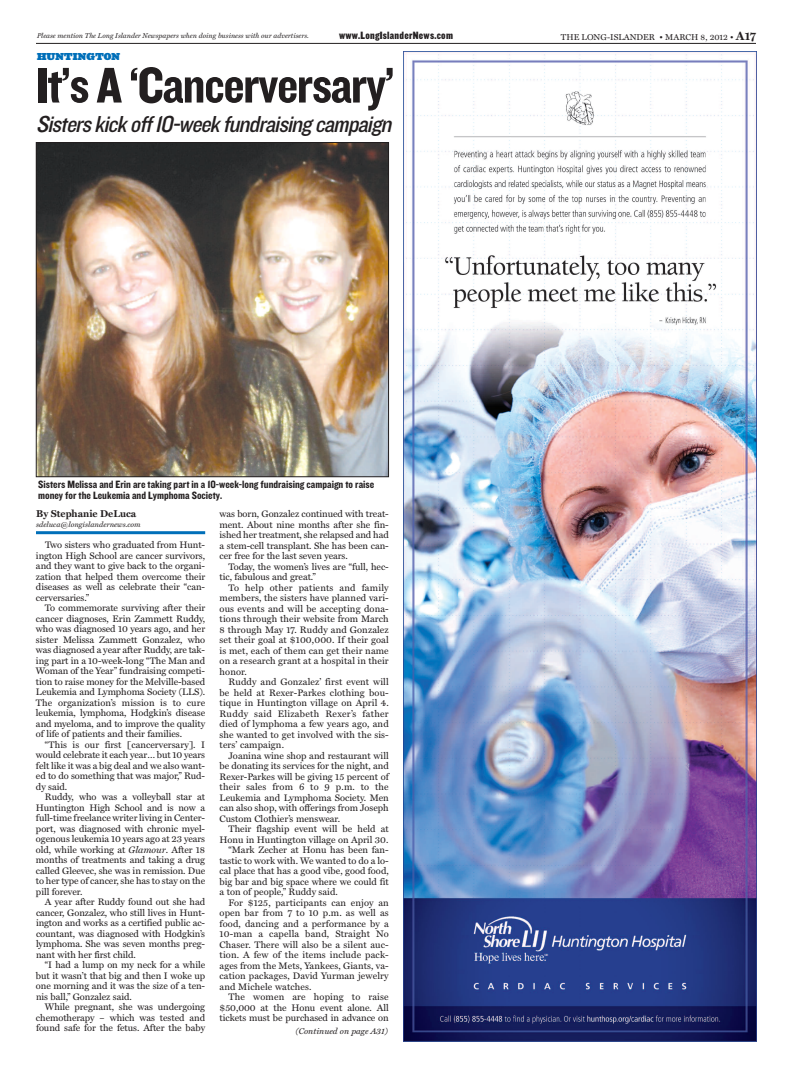
<style>
.page{position:relative;width:792px;height:1080px;background:#fff}
.page>*{position:absolute;margin:0;border:0;box-sizing:border-box;transform-origin:0 0}
.t1{font:52px "Champion HTF Jr Bold 10 Middlewt";letter-spacing:-.025em;color:#231f20}
.t2{font:italic 24px "Champion HTF Junior 10 Middlewt";color:#231f20}
.t3{font:11px/10.2px "Champion HTF Jr Bold 10 Middlewt";color:#231f20}
.t4{font:11px "Champion HTF10 Middleweight";letter-spacing:.025em;color:#231f20}
.t5{font:700 10px "Miller Text";color:#231f20}
.t6{font:10px "Giza Seven Five";letter-spacing:.015em;color:#006fb9}
.t7{font:9.5px/10.5px "Miller Text";color:#231f20;text-align:justify}
.t8{font:9.5px "Miller Text";letter-spacing:.02em;color:#231f20}
.t9{font:8.5px "Miller Text";color:#231f20}
.t10{font:italic 8.5px "Miller Text";color:#231f20}
.t11{font:italic 7.5px "Miller Text";color:#231f20}
.t12{font:italic 7px "Miller Text";color:#231f20}
.s1{font-weight:700;font-size:12px}
.s2{font-style:italic}
</style>
<div class="page">
<hr style="left:36px;top:43px;width:720px;height:1px;background:#231f20">
<img style="left:403px;top:52px;width:353px;height:990px">
<hr style="left:36px;top:531px;width:169px;height:3px;background:#006fb9">
<img style="left:38px;top:144px;width:349px;height:331px">
<div style="left:36px;top:142px;width:353px;height:335px;border:1px solid #231f20"></div>
<p class="t12" style="left:37px;top:31px;width:273px">Please mention The Long Islander Newspapers when doing business with our advertisers.</p>
<p class="t4" style="left:339px;top:29px;width:115px">www.LongIslanderNews.com</p>
<p class="t9" style="left:561px;top:32px;width:197px">THE LONG-ISLANDER • MARCH 8, 2012 • <span class="s1">A17</span></p>
<p class="t6" style="left:37px;top:50px;width:85px">HUNTINGTON</p>
<h1 class="t1" style="left:36px;top:54px;width:360px">It’s A ‘Cancerversary’</h1>
<h2 class="t2" style="left:36px;top:109px;width:360px">Sisters kick off 10-week fundraising campaign</h2>
<p class="t3" style="left:38px;top:479px;width:338px">Sisters Melissa and Erin are taking part in a 10-week-long fundraising campaign to raise money for the Leukemia and Lymphoma Society.</p>
<p class="t5" style="left:36px;top:508px;width:101px">By Stephanie DeLuca</p>
<p class="t11" style="left:36px;top:520px;width:106px">sdeluca@longislandernews.com</p>
<p class="t7" style="left:220px;top:509px;width:171px">was born, Gonzalez continued with treat&shy;ment. About nine months after she fin&shy;ished her treatment, she relapsed and had a stem-cell transplant. She has been can&shy;cer free for the last seven years.</p>
<p class="t7" style="left:220px;top:561px;width:171px;text-indent:9px">Today, the women’s lives are “full, hec&shy;tic, fabulous and great.”</p>
<p class="t7" style="left:220px;top:582px;width:171px;text-indent:9px">To help other patients and family members, the sisters have planned vari&shy;ous events and will be accepting dona&shy;tions through their website from March 8 through May 17. Ruddy and Gonzalez set their goal at $100,000. If their goal is met, each of them can get their name on a research grant at a hospital in their honor.</p>
<p class="t7" style="left:220px;top:677px;width:171px;text-indent:9px">Ruddy and Gonzalez’ first event will be held at Rexer-Parkes clothing bou&shy;tique in Huntington village on April 4.<br>Ruddy said Elizabeth Rexer’s father died of lymphoma a few years ago, and she wanted to get involved with the sis&shy;ters’ campaign.</p>
<p class="t7" style="left:220px;top:750px;width:171px;text-indent:9px">Joanina wine shop and restaurant will be donating its services for the night, and Rexer-Parkes will be giving 15 percent of their sales from 6 to 9 p.m. to the Leukemia and Lymphoma Society. Men can also shop, with offerings from Joseph Custom Clothier’s menswear.</p>
<p class="t7" style="left:229px;top:824px;width:162px">Their flagship event will be held at</p>
<p class="t7" style="left:220px;top:834px;width:170px">Honu in Huntington village on April 30.</p>
<p class="t7" style="left:229px;top:845px;width:162px">“Mark Zecher at Honu has been fan-</p>
<p class="t7" style="left:220px;top:855px;width:171px">tastic to work with. We wanted to do a lo-</p>
<p class="t7" style="left:220px;top:866px;width:171px">cal place that has a good vibe, good food,</p>
<p class="t7" style="left:220px;top:876px;width:171px">big bar and big space where we could fit</p>
<p class="t7" style="left:220px;top:887px;width:120px">a ton of people,” Ruddy said.</p>
<p class="t7" style="left:229px;top:897px;width:162px">For $125, participants can enjoy an</p>
<p class="t7" style="left:220px;top:908px;width:171px">open bar from 7 to 10 p.m. as well as</p>
<p class="t7" style="left:220px;top:918px;width:171px">food, dancing and a performance by a</p>
<p class="t8" style="left:220px;top:928px;width:171px">10-man a capella band, Straight No</p>
<p class="t7" style="left:220px;top:939px;width:171px">Chaser. There will also be a silent auc-</p>
<p class="t7" style="left:220px;top:950px;width:171px">tion. A few of the items include pack-</p>
<p class="t7" style="left:220px;top:960px;width:171px">ages from the Mets, Yankees, Giants, va-</p>
<p class="t7" style="left:220px;top:971px;width:171px">cation packages, David Yurman jewelry</p>
<p class="t7" style="left:220px;top:981px;width:93px">and Michele watches.</p>
<p class="t8" style="left:229px;top:991px;width:162px">The women are hoping to raise</p>
<p class="t7" style="left:220px;top:1002px;width:171px">$50,000 at the Honu event alone. All</p>
<p class="t7" style="left:220px;top:1013px;width:171px">tickets must be purchased in advance on</p>
<p class="t7" style="left:36px;top:540px;width:171px;text-indent:9px">Two sisters who graduated from Hunt&shy;ington High School are cancer survivors, and they want to give back to the organi&shy;zation that helped them overcome their diseases as well as celebrate their “can&shy;cerversaries.”</p>
<p class="t7" style="left:36px;top:603px;width:171px;text-indent:9px">To commemorate surviving after their cancer diagnoses, Erin Zammett Ruddy, who was diagnosed 10 years ago, and her sister Melissa Zammett Gonzalez, who was diagnosed a year after Ruddy, are tak&shy;ing part in a 10-week-long “The Man and Woman of the Year” fundraising competi&shy;tion to raise money for the Melville-based Leukemia and Lymphoma Society (LLS).<br>The organization’s mission is to cure leukemia, lymphoma, Hodgkin’s disease and myeloma, and to improve the quality of life of patients and their families.</p>
<p class="t7" style="left:36px;top:739px;width:171px;text-indent:9px">“This is our first [cancerversary]. I would celebrate it each year… but 10 years felt like it was a big deal and we also want&shy;ed to do something that was major,” Rud&shy;dy said.</p>
<p class="t7" style="left:36px;top:792px;width:171px;text-indent:9px">Ruddy, who was a volleyball star at Huntington High School and is now a full-time freelance writer living in Center&shy;port, was diagnosed with chronic myel&shy;ogenous leukemia 10 years ago at 23 years old, while working at <span class="s2">Glamour</span>. After 18 months of treatments and taking a drug called Gleevec, she was in remission. Due to her type of cancer, she has to stay on the pill forever.</p>
<p class="t7" style="left:36px;top:897px;width:171px;text-indent:9px">A year after Ruddy found out she had cancer, Gonzalez, who still lives in Hunt&shy;ington and works as a certified public ac&shy;countant, was diagnosed with Hodgkin’s lymphoma. She was seven months preg&shy;nant with her first child.</p>
<p class="t7" style="left:36px;top:960px;width:171px;text-indent:9px">“I had a lump on my neck for a while but it wasn’t that big and then I woke up one morning and it was the size of a ten&shy;nis ball,” Gonzalez said.</p>
<p class="t7" style="left:36px;top:1002px;width:171px;text-indent:9px">While pregnant, she was undergoing chemotherapy – which was tested and found safe for the fetus. After the baby</p>
<p class="t10" style="left:296px;top:1027px;width:94px">(Continued on page A31)</p>
</div>
